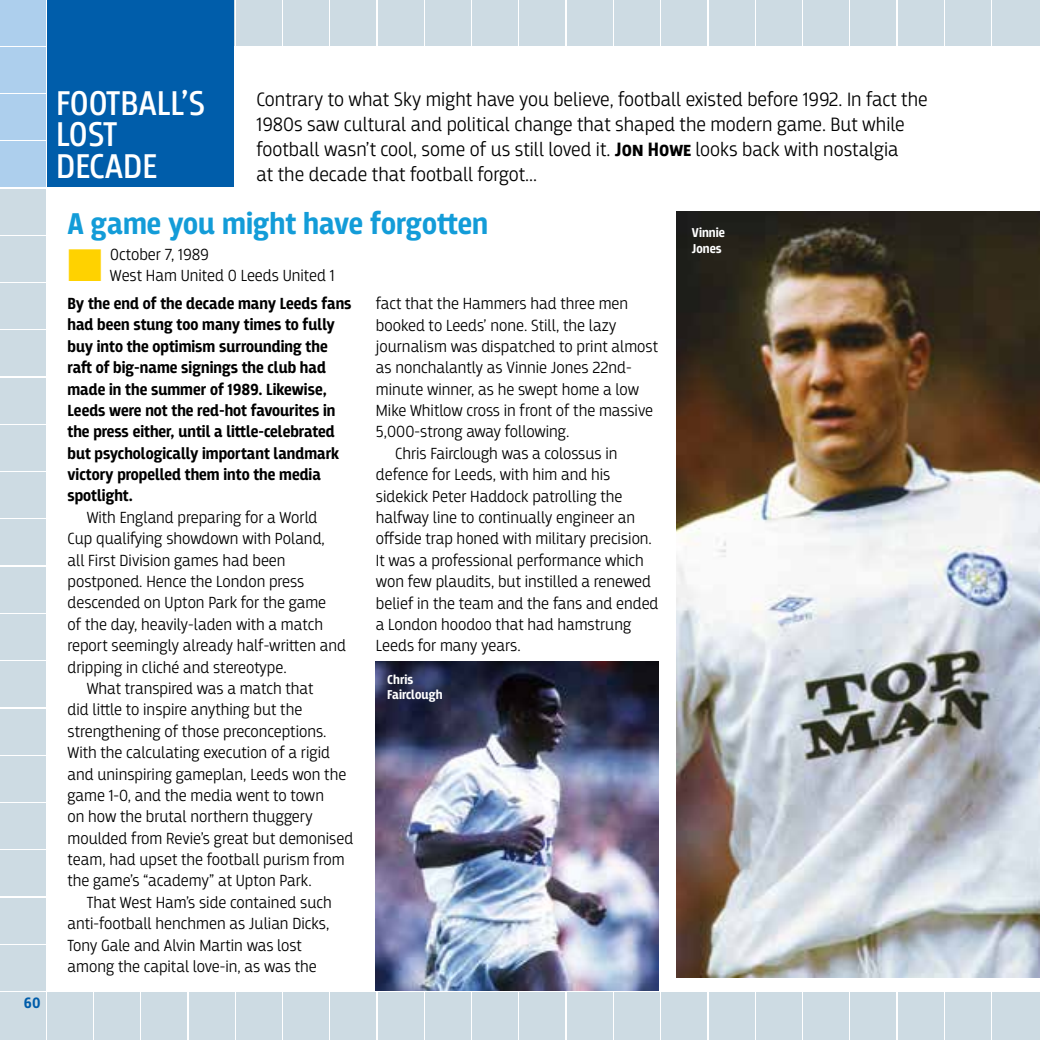
<style>
.page{position:relative;width:1040px;height:1040px;background:#fff}
.page>*{position:absolute;margin:0;border:0;box-sizing:border-box;transform-origin:0 0}
.t1{font:45.9px "Zapf Dingbats ITC";color:#ffd200}
.t2{font:36px/31.5px "Breakers";color:#fff}
.t3{font:700 31.5px "Breakers";color:#139cd8}
.t4{font:300 20.25px/24.8px "Breakers";color:#000}
.t5{font:300 16.88px/21.4px "Breakers";color:#000}
.t6{font:700 16.88px/21.4px "Breakers";color:#000}
.t7{font:700 15.75px "Breakers";color:#005daa}
.t8{font:700 13.5px/15.8px "Breakers";color:#fff}
.s1{font-weight:700}
</style>
<div class="page">
<div style="left:662px;top:992px;width:44px;height:48px;background:#cddbe3"></div>
<div style="left:614px;top:992px;width:45px;height:48px;background:#cddbe3"></div>
<div style="left:567px;top:992px;width:45px;height:48px;background:#cddbe3"></div>
<div style="left:520px;top:992px;width:45px;height:48px;background:#cddbe3"></div>
<div style="left:472px;top:992px;width:46px;height:48px;background:#cddbe3"></div>
<div style="left:425px;top:992px;width:45px;height:48px;background:#cddbe3"></div>
<div style="left:378px;top:992px;width:45px;height:48px;background:#cddbe3"></div>
<div style="left:331px;top:992px;width:45px;height:48px;background:#cddbe3"></div>
<div style="left:284px;top:992px;width:44px;height:48px;background:#cddbe3"></div>
<div style="left:236px;top:992px;width:45px;height:48px;background:#cddbe3"></div>
<div style="left:189px;top:992px;width:45px;height:48px;background:#cddbe3"></div>
<div style="left:142px;top:992px;width:45px;height:48px;background:#cddbe3"></div>
<div style="left:94px;top:992px;width:46px;height:48px;background:#cddbe3"></div>
<div style="left:47px;top:992px;width:45px;height:48px;background:#cddbe3"></div>
<div style="left:709px;top:992px;width:45px;height:48px;background:#cddbe3"></div>
<div style="left:756px;top:992px;width:45px;height:48px;background:#cddbe3"></div>
<div style="left:803px;top:992px;width:45px;height:48px;background:#cddbe3"></div>
<div style="left:850px;top:992px;width:46px;height:48px;background:#cddbe3"></div>
<div style="left:898px;top:992px;width:45px;height:48px;background:#cddbe3"></div>
<div style="left:945px;top:992px;width:45px;height:48px;background:#cddbe3"></div>
<div style="left:992px;top:992px;width:48px;height:48px;background:#cddbe3"></div>
<div style="left:425px;top:0;width:45px;height:45px;background:#cddbe3"></div>
<div style="left:378px;top:0;width:45px;height:45px;background:#cddbe3"></div>
<div style="left:331px;top:0;width:45px;height:45px;background:#cddbe3"></div>
<div style="left:284px;top:0;width:44px;height:45px;background:#cddbe3"></div>
<div style="left:236px;top:0;width:45px;height:45px;background:#cddbe3"></div>
<div style="left:0;top:0;width:45px;height:45px;background:#adcfed"></div>
<div style="left:472px;top:0;width:46px;height:45px;background:#cddbe3"></div>
<div style="left:520px;top:0;width:45px;height:45px;background:#cddbe3"></div>
<div style="left:567px;top:0;width:45px;height:45px;background:#cddbe3"></div>
<div style="left:614px;top:0;width:45px;height:45px;background:#cddbe3"></div>
<div style="left:662px;top:0;width:44px;height:45px;background:#cddbe3"></div>
<div style="left:709px;top:0;width:45px;height:45px;background:#cddbe3"></div>
<div style="left:756px;top:0;width:45px;height:45px;background:#cddbe3"></div>
<div style="left:803px;top:0;width:45px;height:45px;background:#cddbe3"></div>
<div style="left:850px;top:0;width:46px;height:45px;background:#cddbe3"></div>
<div style="left:898px;top:0;width:45px;height:45px;background:#cddbe3"></div>
<div style="left:945px;top:0;width:45px;height:45px;background:#cddbe3"></div>
<div style="left:992px;top:0;width:48px;height:45px;background:#cddbe3"></div>
<div style="left:0;top:47px;width:45px;height:45px;background:#adcfed"></div>
<div style="left:0;top:94px;width:45px;height:46px;background:#adcfed"></div>
<div style="left:0;top:142px;width:45px;height:45px;background:#adcfed"></div>
<div style="left:0;top:189px;width:45px;height:45px;background:#cddbe3"></div>
<div style="left:0;top:236px;width:45px;height:45px;background:#cddbe3"></div>
<div style="left:0;top:283px;width:45px;height:45px;background:#cddbe3"></div>
<div style="left:0;top:331px;width:45px;height:45px;background:#cddbe3"></div>
<div style="left:0;top:378px;width:45px;height:45px;background:#cddbe3"></div>
<div style="left:0;top:425px;width:45px;height:45px;background:#cddbe3"></div>
<div style="left:0;top:472px;width:45px;height:46px;background:#cddbe3"></div>
<div style="left:0;top:520px;width:45px;height:45px;background:#cddbe3"></div>
<div style="left:0;top:567px;width:45px;height:45px;background:#cddbe3"></div>
<div style="left:0;top:614px;width:45px;height:45px;background:#cddbe3"></div>
<div style="left:0;top:662px;width:45px;height:44px;background:#cddbe3"></div>
<div style="left:0;top:709px;width:45px;height:45px;background:#cddbe3"></div>
<div style="left:0;top:756px;width:45px;height:45px;background:#cddbe3"></div>
<div style="left:0;top:803px;width:45px;height:45px;background:#cddbe3"></div>
<div style="left:0;top:850px;width:45px;height:45px;background:#cddbe3"></div>
<div style="left:0;top:898px;width:45px;height:45px;background:#cddbe3"></div>
<div style="left:0;top:945px;width:45px;height:45px;background:#cddbe3"></div>
<div style="left:0;top:992px;width:45px;height:48px;background:#cddbe3"></div>
<div style="left:47px;top:0;width:187px;height:187px;background:#005daa"></div>
<img style="left:677px;top:211px;width:363px;height:766px">
<img style="left:376px;top:662px;width:283px;height:328px">
<p class="t7" style="left:24px;top:993px;width:18px">60</p>
<h2 class="t2" style="left:56px;top:88px;width:151px">FOOTBALL’S<br>LOST<br>DECADE</h2>
<p class="t4" style="left:256px;top:87px;width:672px">Contrary to what Sky might have you believe, football existed before 1992. In fact the 1980s saw cultural and political change that shaped the modern game. But while football wasn’t cool, some of us still loved it. <span class="s1">Jon Howe</span> looks back with nostalgia<br>at the decade that football forgot...</p>
<h3 class="t3" style="left:68px;top:205px;width:422px">A game you might have forgotten</h3>
<h1 class="t1" style="left:68px;top:243px;width:37px">■</h1>
<p class="t5" style="left:110px;top:243px;width:226px">October 7, 1989<br>West Ham United 0 Leeds United 1</p>
<p class="t6" style="left:68px;top:293px;width:285px">By the end of the decade many Leeds fans had been stung too many times to fully buy into the optimism surrounding the raft of big-name signings the club had made in the summer of 1989. Likewise, Leeds were not the red-hot favourites in the press either, until a little-celebrated but psychologically important landmark victory propelled them into the media spotlight.</p>
<p class="t5" style="left:87px;top:506px;width:232px">With England preparing for a World</p>
<p class="t5" style="left:68px;top:528px;width:259px">Cup qualifying showdown with Poland,</p>
<p class="t5" style="left:68px;top:549px;width:220px">all First Division games had been</p>
<p class="t5" style="left:68px;top:571px;width:238px">postponed. Hence the London press</p>
<p class="t5" style="left:68px;top:592px;width:260px">descended on Upton Park for the game</p>
<p class="t5" style="left:68px;top:613px;width:257px">of the day, heavily-laden with a match</p>
<p class="t5" style="left:68px;top:635px;width:280px">report seemingly already half-written and</p>
<p class="t5" style="left:68px;top:656px;width:221px">dripping in cliché and stereotype.</p>
<p class="t5" style="left:87px;top:677px;width:228px">What transpired was a match that</p>
<p class="t5" style="left:68px;top:699px;width:236px">did little to inspire anything but the</p>
<p class="t5" style="left:68px;top:720px;width:261px">strengthening of those preconceptions.</p>
<p class="t5" style="left:68px;top:742px;width:264px">With the calculating execution of a rigid</p>
<p class="t5" style="left:68px;top:763px;width:280px">and uninspiring gameplan, Leeds won the</p>
<p class="t5" style="left:68px;top:784px;width:258px">game 1-0, and the media went to town</p>
<p class="t5" style="left:68px;top:806px;width:247px">on how the brutal northern thuggery</p>
<p class="t5" style="left:68px;top:827px;width:287px">moulded from Revie’s great but demonised</p>
<p class="t5" style="left:68px;top:849px;width:278px">team, had upset the football purism from</p>
<p class="t5" style="left:68px;top:870px;width:246px">the game’s “academy” at Upton Park.</p>
<p class="t5" style="left:87px;top:891px;width:247px">That West Ham’s side contained such</p>
<p class="t5" style="left:68px;top:913px;width:263px">anti-football henchmen as Julian Dicks,</p>
<p class="t5" style="left:68px;top:934px;width:236px">Tony Gale and Alvin Martin was lost</p>
<p class="t5" style="left:68px;top:955px;width:251px">among the capital love-in, as was the</p>
<p class="t5" style="left:376px;top:293px;width:254px">fact that the Hammers had three men</p>
<p class="t5" style="left:376px;top:314px;width:242px">booked to Leeds’ none. Still, the lazy</p>
<p class="t5" style="left:376px;top:336px;width:284px">journalism was dispatched to print almost</p>
<p class="t5" style="left:376px;top:357px;width:257px">as nonchalantly as Vinnie Jones 22nd-</p>
<p class="t5" style="left:376px;top:378px;width:265px">minute winner, as he swept home a low</p>
<p class="t5" style="left:376px;top:400px;width:279px">Mike Whitlow cross in front of the massive</p>
<p class="t5" style="left:376px;top:421px;width:195px">5,000-strong away following.</p>
<p class="t5" style="left:395px;top:442px;width:224px">Chris Fairclough was a colossus in</p>
<p class="t5" style="left:376px;top:464px;width:236px">defence for Leeds, with him and his</p>
<p class="t5" style="left:376px;top:485px;width:248px">sidekick Peter Haddock patrolling the</p>
<p class="t5" style="left:376px;top:507px;width:261px">halfway line to continually engineer an</p>
<p class="t5" style="left:376px;top:528px;width:278px">offside trap honed with military precision.</p>
<p class="t5" style="left:376px;top:549px;width:269px">It was a professional performance which</p>
<p class="t5" style="left:376px;top:571px;width:277px">won few plaudits, but instilled a renewed</p>
<p class="t5" style="left:376px;top:592px;width:284px">belief in the team and the fans and ended</p>
<p class="t5" style="left:376px;top:614px;width:257px">a London hoodoo that had hamstrung</p>
<p class="t5" style="left:376px;top:635px;width:146px">Leeds for many years.</p>
<p class="t8" style="left:387px;top:672px;width:57px">Chris<br>Fairclough</p>
<p class="t8" style="left:692px;top:225px;width:34px">Vinnie<br>Jones</p>
</div>
